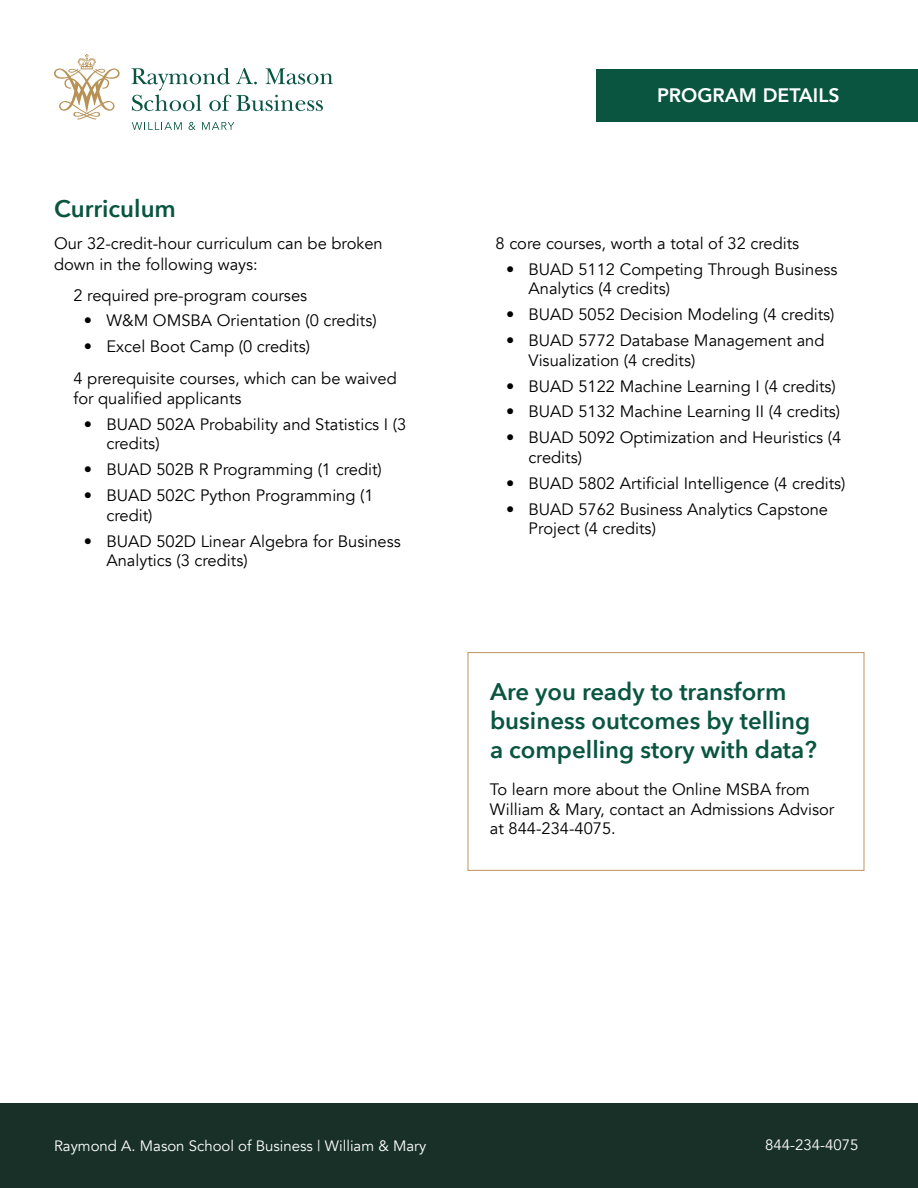
<style>
.page{position:relative;width:918px;height:1188px;background:#fff}
.page>*{position:absolute;margin:0;border:0;box-sizing:border-box;transform-origin:0 0}
.t1{font:600 24px/28.8px "Avenir Next";color:#095540}
.t2{font:800 19.5px "Avenir";color:#fff}
.t3{font:16.5px/19.8px "Avenir";color:#000}
.t4{font:15px "Avenir";color:#fff}
</style>
<div class="page">
<svg style="left:54px;top:54px;width:66px;height:66px"></svg>
<svg style="left:132px;top:68px;width:201px;height:43px"></svg>
<svg style="left:132px;top:122px;width:50px;height:8px"></svg>
<svg style="left:189px;top:122px;width:7px;height:8px"></svg>
<svg style="left:202px;top:122px;width:32px;height:8px"></svg>
<div style="left:596px;top:69px;width:322px;height:52px;background:#095540"></div>
<div style="left:0;top:1103px;width:918px;height:85px;background:#183028"></div>
<div style="left:468px;top:652px;width:396px;height:219px;border:1px solid #bc955c"></div>
<h1 class="t1" style="left:54px;top:193px;width:124px">Curriculum</h1>
<p class="t3" style="left:54px;top:233px;width:330px;line-height:21.6px">Our 32-credit-hour curriculum can be broken down in the following ways:</p>
<p class="t3" style="left:74px;top:285px;width:235px">2 required pre-program courses</p>
<p class="t3" style="left:84px;top:311px;width:294px">• W&amp;M OMSBA Orientation (0 credits)</p>
<p class="t3" style="left:74px;top:331px;width:325px;line-height:31.8px;text-indent:10px">• Excel Boot Camp (0 credits)<br>4 prerequisite courses, which can be waived</p>
<p class="t3" style="left:74px;top:389px;width:170px">for qualified applicants</p>
<p class="t3" style="left:107px;top:414px;width:301px;text-indent:-23px">• BUAD 502A Probability and Statistics I (3 credits)</p>
<p class="t3" style="left:84px;top:460px;width:299px">• BUAD 502B R Programming (1 credit)</p>
<p class="t3" style="left:107px;top:486px;width:269px;text-indent:-23px">• BUAD 502C Python Programming (1 credit)</p>
<p class="t3" style="left:107px;top:531px;width:296px;text-indent:-23px">• BUAD 502D Linear Algebra for Business<br>Analytics (3 credits)</p>
<p class="t2" style="left:657px;top:80px;width:184px">PROGRAM DETAILS</p>
<p class="t3" style="left:496px;top:233px;width:305px">8 core courses, worth a total of 32 credits</p>
<p class="t3" style="left:529px;top:259px;width:311px;text-indent:-23px">• BUAD 5112 Competing Through Business<br>Analytics (4 credits)</p>
<p class="t3" style="left:506px;top:305px;width:330px">• BUAD 5052 Decision Modeling (4 credits)</p>
<p class="t3" style="left:529px;top:331px;width:297px;text-indent:-23px">• BUAD 5772 Database Management and<br>Visualization (4 credits)</p>
<p class="t3" style="left:506px;top:376px;width:331px">• BUAD 5122 Machine Learning I (4 credits)</p>
<p class="t3" style="left:506px;top:402px;width:336px">• BUAD 5132 Machine Learning II (4 credits)</p>
<p class="t3" style="left:529px;top:428px;width:314px;text-indent:-23px">• BUAD 5092 Optimization and Heuristics (4 credits)</p>
<p class="t3" style="left:506px;top:473px;width:341px">• BUAD 5802 Artificial Intelligence (4 credits)</p>
<p class="t3" style="left:529px;top:499px;width:301px;text-indent:-23px">• BUAD 5762 Business Analytics Capstone<br>Project (4 credits)</p>
<h1 class="t1" style="left:490px;top:677px;width:328px">Are you ready to transform business outcomes by telling a compelling story with data?</h1>
<p class="t3" style="left:490px;top:779px;width:346px">To learn more about the Online MSBA from<br>William &amp; Mary, contact an Admissions Advisor at 844-234-4075.</p>
<p class="t4" style="left:54px;top:1136px;width:374px">Raymond A. Mason School of Business | William &amp; Mary</p>
<p class="t4" style="left:765px;top:1136px;width:95px">844-234-4075</p>
</div>
